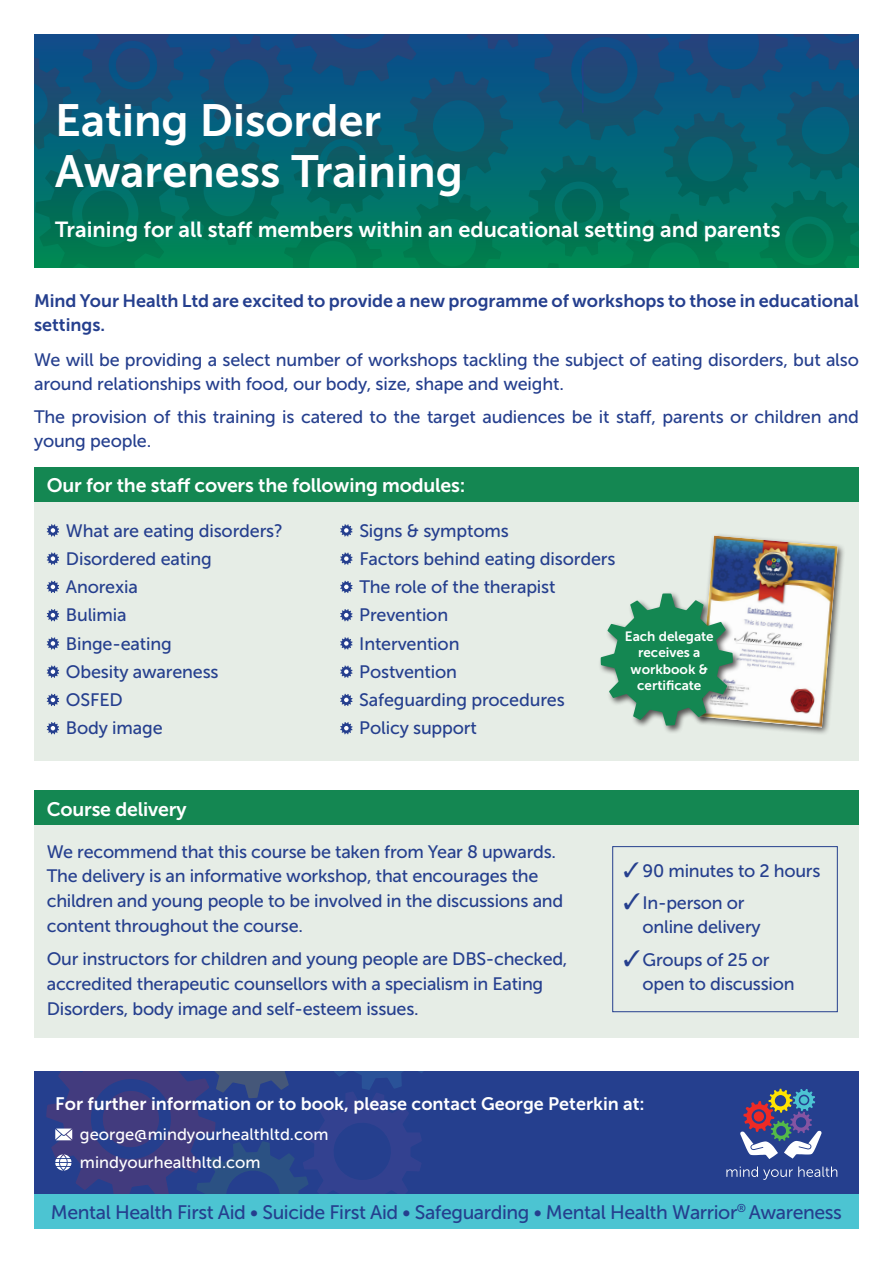
<style>
.page{position:relative;width:893px;height:1263px;background:#fff}
.page>*{position:absolute;margin:0;border:0;box-sizing:border-box;transform-origin:0 0}
.t1{font:45px/51px "Museo Sans 700";color:#fff}
.t2{font:21.75px "Museo Sans 700";color:#fff}
.t3{font:19.5px "Museo Sans 500";letter-spacing:-.02em;color:#253f8e}
.t4{font:19.5px "Museo Sans 700";letter-spacing:-.01em;color:#fff}
.t5{font:18px/24.8px "Museo Sans 500";letter-spacing:-.015em;color:#253f8e}
.t6{font:18px/24px "Museo Sans 700";color:#253f8e}
.t7{font:18px "Museo Sans 700";color:#fff}
.t8{font:16.5px "Museo Sans 500";color:#fff}
.t9{font:13.5px/16.5px "Museo Sans 700";color:#fff;text-align:center}
</style>
<div class="page">
<div style="left:34px;top:468px;width:825px;height:293px;background:#e6ede6"></div>
<svg style="left:34px;top:34px;width:825px;height:234px;background:#08636e"></svg>
<div style="left:34px;top:1071px;width:825px;height:128px;background:#253f8e"></div>
<svg style="left:740px;top:1089px;width:81px;height:70px"></svg>
<svg style="left:726px;top:1166px;width:111px;height:14px"></svg>
<div style="left:34px;top:1195px;width:825px;height:34px;background:#4cc4d2"></div>
<svg style="left:46px;top:1071px;width:394px;height:124px"></svg>
<svg style="left:47px;top:524px;width:12px;height:12px"></svg>
<svg style="left:47px;top:552px;width:12px;height:13px"></svg>
<svg style="left:47px;top:581px;width:12px;height:12px"></svg>
<svg style="left:47px;top:609px;width:12px;height:12px"></svg>
<svg style="left:47px;top:637px;width:12px;height:13px"></svg>
<svg style="left:47px;top:665px;width:12px;height:13px"></svg>
<svg style="left:47px;top:694px;width:12px;height:12px"></svg>
<svg style="left:47px;top:722px;width:12px;height:12px"></svg>
<svg style="left:340px;top:524px;width:12px;height:12px"></svg>
<svg style="left:340px;top:552px;width:12px;height:13px"></svg>
<svg style="left:340px;top:581px;width:12px;height:12px"></svg>
<svg style="left:340px;top:609px;width:12px;height:12px"></svg>
<svg style="left:340px;top:637px;width:12px;height:13px"></svg>
<svg style="left:340px;top:665px;width:12px;height:13px"></svg>
<svg style="left:340px;top:694px;width:12px;height:12px"></svg>
<svg style="left:340px;top:722px;width:12px;height:12px"></svg>
<div style="left:695px;top:532px;width:151px;height:204px;background:#231f20;opacity:.75"></div>
<div style="left:598px;top:591px;width:143px;height:143px;background:#231f20;opacity:.75"></div>
<svg style="left:601px;top:536px;width:237px;height:191px"></svg>
<div style="left:34px;top:468px;width:825px;height:34px;background:#148752"></div>
<hr style="left:583px;top:57px;width:1px;height:56px;background:#253f8e">
<div style="left:34px;top:791px;width:825px;height:246px;background:#e6ede6"></div>
<div style="left:34px;top:791px;width:825px;height:34px;background:#148752"></div>
<div style="left:612px;top:846px;width:226px;height:166px;border:1px solid #253f8e"></div>
<p class="t1" style="left:55px;top:95px;width:409px">Eating Disorder<br>Awareness Training</p>
<p class="t2" style="left:55px;top:218px;width:727px">Training for all staff members within an educational setting and parents</p>
<p class="t6" style="left:34px;top:289px;width:826px">Mind Your Health Ltd are excited to provide a new programme of workshops to those in educational settings.</p>
<p class="t5" style="left:34px;top:348px;width:826px;line-height:24px">We will be providing a select number of workshops tackling the subject of eating disorders, but also around relationships with food, our body, size, shape and weight.</p>
<p class="t5" style="left:34px;top:404px;width:826px;line-height:24px">The provision of this training is catered to the target audiences be it staff, parents or children and young people.</p>
<p class="t4" style="left:47px;top:475px;width:420px">Our for the staff covers the following modules:</p>
<p class="t5" style="left:66px;top:518px;width:219px">What are eating disorders?</p>
<p class="t5" style="left:66px;top:546px;width:147px">Disordered eating</p>
<p class="t5" style="left:66px;top:574px;width:73px">Anorexia</p>
<p class="t5" style="left:66px;top:603px;width:62px">Bulimia</p>
<p class="t5" style="left:66px;top:631px;width:107px">Binge-eating</p>
<p class="t5" style="left:66px;top:659px;width:154px">Obesity awareness</p>
<p class="t5" style="left:66px;top:687px;width:58px">OSFED</p>
<p class="t5" style="left:66px;top:716px;width:98px">Body image</p>
<p class="t5" style="left:359px;top:518px;width:151px">Signs &amp; symptoms</p>
<p class="t5" style="left:359px;top:546px;width:258px">Factors behind eating disorders</p>
<p class="t5" style="left:359px;top:574px;width:198px">The role of the therapist</p>
<p class="t5" style="left:359px;top:603px;width:90px">Prevention</p>
<p class="t5" style="left:359px;top:631px;width:102px">Intervention</p>
<p class="t5" style="left:359px;top:659px;width:99px">Postvention</p>
<p class="t5" style="left:359px;top:687px;width:207px">Safeguarding procedures</p>
<p class="t5" style="left:359px;top:716px;width:119px">Policy support</p>
<p class="t9" style="left:625px;top:628px;width:90px">Each delegate receives a workbook &amp; certificate</p>
<p class="t4" style="left:47px;top:798px;width:141px">Course delivery</p>
<p class="t5" style="left:47px;top:839px;width:518px">We recommend that this course be taken from Year 8 upwards.<br>The delivery is an informative workshop, that encourages the children and young people to be involved in the discussions and content throughout the course.</p>
<p class="t5" style="left:47px;top:946px;width:522px">Our instructors for children and young people are DBS-checked, accredited therapeutic counsellors with a specialism in Eating<br>Disorders, body image and self-esteem issues.</p>
<p class="t5" style="left:623px;top:858px;width:198px">✓ 90 minutes to 2 hours</p>
<p class="t5" style="left:643px;top:891px;width:120px;line-height:24px;text-indent:-19px">✓In-person or online delivery</p>
<p class="t5" style="left:643px;top:948px;width:153px;line-height:24px;text-indent:-19px">✓Groups of 25 or open to discussion</p>
<p class="t7" style="left:55px;top:1094px;width:591px">For further information or to book, please contact George Peterkin at:</p>
<p class="t8" style="left:80px;top:1125px;width:250px">george@mindyourhealthltd.com</p>
<p class="t8" style="left:80px;top:1153px;width:182px">mindyourhealthltd.com</p>
<p class="t3" style="left:51px;top:1201px;width:793px">Mental Health First Aid • Suicide First Aid • Safeguarding • Mental Health Warrior<sup>®</sup> Awareness</p>
</div>
